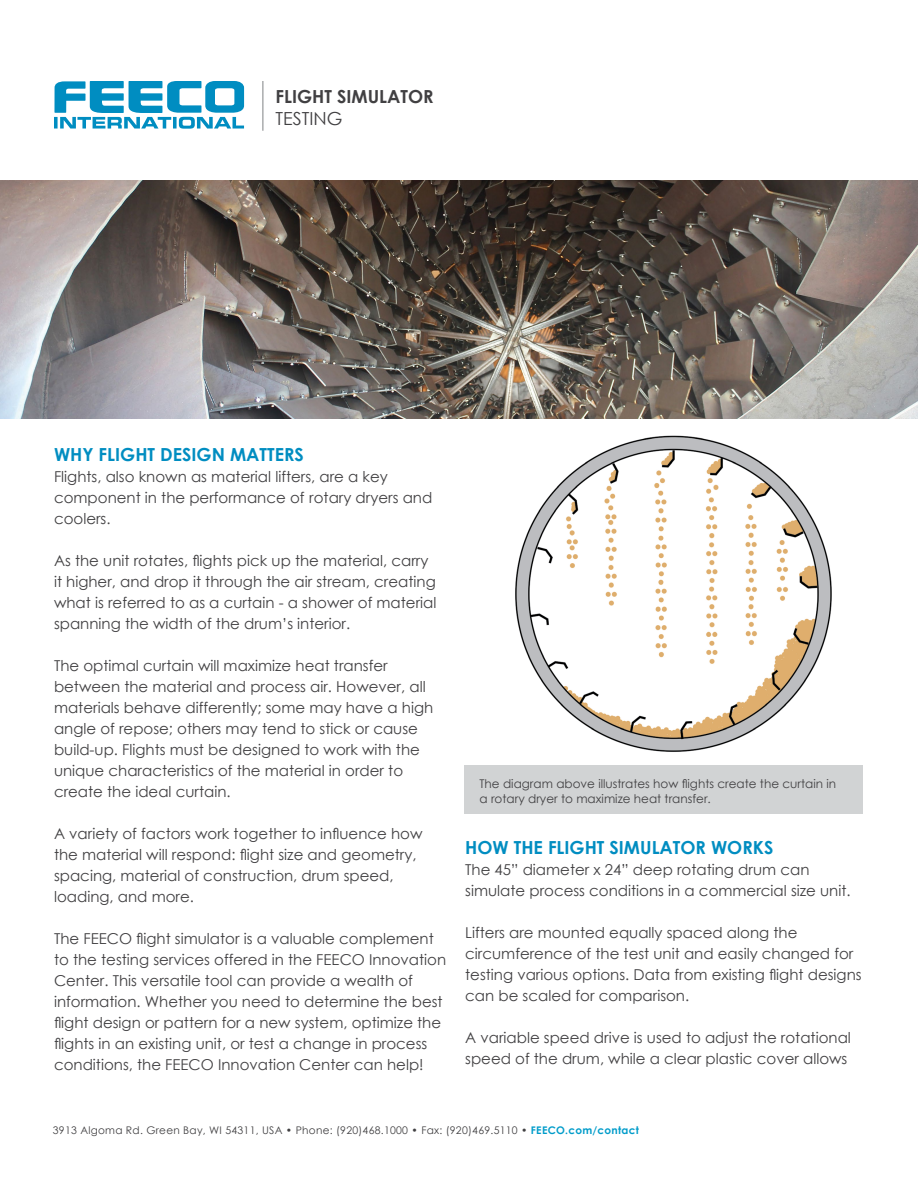
<style>
.page{position:relative;width:918px;height:1188px;background:#fff}
.page>*{position:absolute;margin:0;border:0;box-sizing:border-box;transform-origin:0 0}
.t1{font:700 18px "Century Gothic";color:#008dc1}
.t2{font:700 18px "Century Gothic";color:#414042}
.t3{font:18px "Century Gothic";color:#414042}
.t4{font:15px/21px "Century Gothic";color:#414042}
.t5{font:12px/15px "Century Gothic";color:#414042}
.t6{font:10.5px "Century Gothic";letter-spacing:.025em;color:#414042}
.s1{font-weight:700;color:#009cca}
</style>
<div class="page">
<svg style="left:54px;top:81px;width:190px;height:48px"></svg>
<hr style="left:263px;top:81px;width:1px;height:50px;background:#808285">
<img style="left:515px;top:435px;width:317px;height:317px">
<div style="left:465px;top:765px;width:398px;height:49px;background:#d1d3d4"></div>
<img style="left:0;top:180px;width:918px;height:239px">
<p class="t2" style="left:276px;top:83px;width:160px">FLIGHT SIMULATOR</p>
<p class="t3" style="left:276px;top:106px;width:69px">TESTING</p>
<p class="t1" style="left:54px;top:440px;width:251px">WHY FLIGHT DESIGN MATTERS</p>
<p class="t4" style="left:54px;top:465px;width:380px">Flights, also known as material lifters, are a key component in the performance of rotary dryers and coolers.</p>
<p class="t4" style="left:54px;top:549px;width:384px">As the unit rotates, flights pick up the material, carry it higher, and drop it through the air stream, creating what is referred to as a curtain - a shower of material spanning the width of the drum’s interior.</p>
<p class="t4" style="left:54px;top:654px;width:381px">The optimal curtain will maximize heat transfer between the material and process air. However, all materials behave differently; some may have a high angle of repose; others may tend to stick or cause build-up. Flights must be designed to work with the unique characteristics of the material in order to create the ideal curtain.</p>
<p class="t4" style="left:54px;top:822px;width:370px">A variety of factors work together to influence how the material will respond: flight size and geometry, spacing, material of construction, drum speed, loading, and more.</p>
<p class="t4" style="left:54px;top:927px;width:394px">The FEECO flight simulator is a valuable complement to the testing services offered in the FEECO Innovation Center. This versatile tool can provide a wealth of information. Whether you need to determine the best flight design or pattern for a new system, optimize the flights in an existing unit, or test a change in process conditions, the FEECO Innovation Center can help!</p>
<p class="t5" style="left:480px;top:775px;width:358px">The diagram above illustrates how flights create the curtain in a rotary dryer to maximize heat transfer.</p>
<p class="t1" style="left:465px;top:834px;width:310px">HOW THE FLIGHT SIMULATOR WORKS</p>
<p class="t4" style="left:465px;top:859px;width:387px">The 45” diameter x 24” deep rotating drum can simulate process conditions in a commercial size unit.</p>
<p class="t4" style="left:465px;top:922px;width:398px">Lifters are mounted equally spaced along the circumference of the test unit and easily changed for testing various options. Data from existing flight designs can be scaled for comparison.</p>
<p class="t4" style="left:465px;top:1027px;width:387px">A variable speed drive is used to adjust the rotational speed of the drum, while a clear plastic cover allows</p>
<p class="t6" style="left:53px;top:1123px;width:588px">3913 Algoma Rd. Green Bay, WI 54311, USA • Phone: (920)468.1000 • Fax: (920)469.5110 • <span class="s1">FEECO.com/contact</span></p>
</div>
